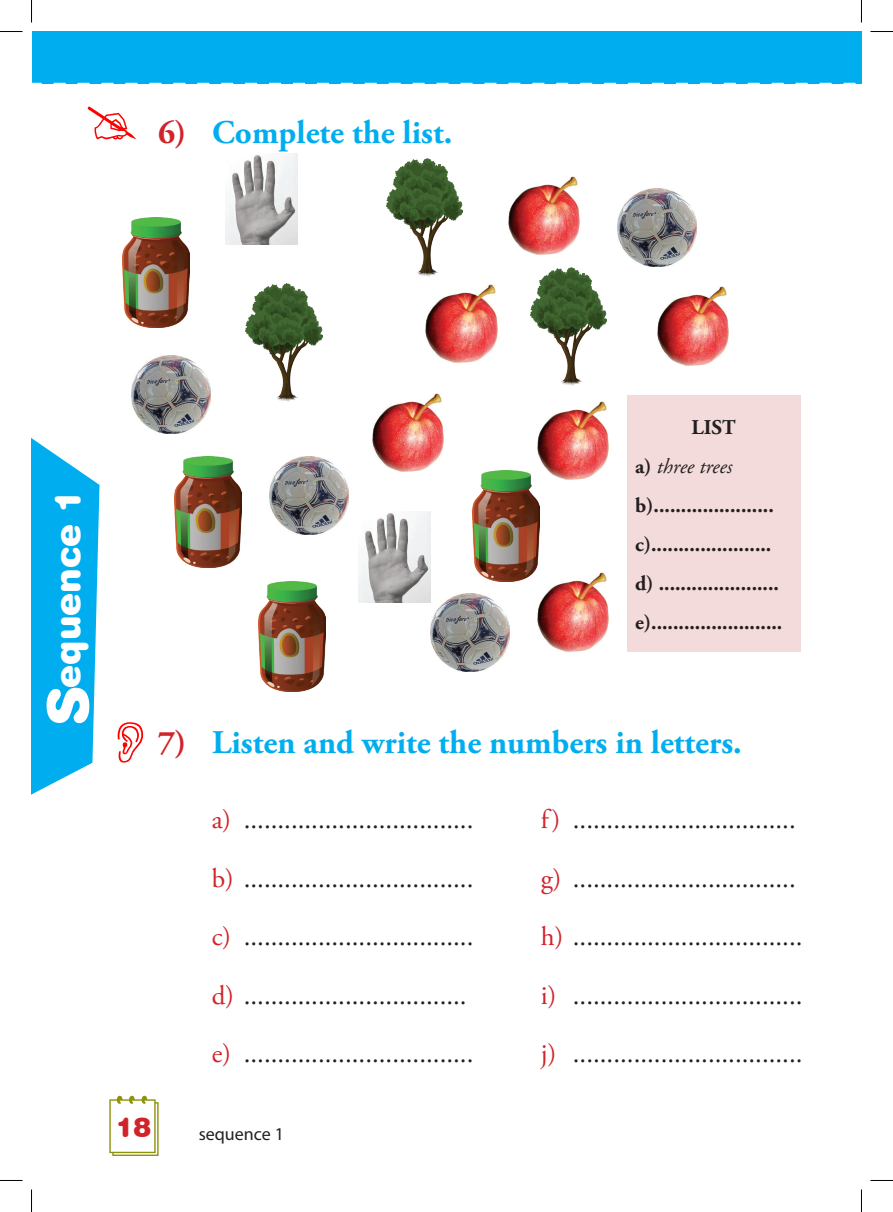
<style>
.page{position:relative;width:893px;height:1212px;background:#fff}
.page>*{position:absolute;margin:0;border:0;box-sizing:border-box;transform-origin:0 0}
.t1{font:36px "Swiss 721 BT Black Rounded";color:#fff}
.t2{font:700 33px "Adobe Garamond Pro";color:#00aeef}
.t3{font:27px "Adobe Garamond Pro";color:#231f20}
.t4{font:27px "Swiss 721 BT Black Rounded";color:#d1232a}
.t5{font:700 21px "Adobe Garamond Pro";color:#231f20}
.t6{font:italic 21px "Adobe Garamond Pro";color:#231f20}
.t7{font:18px "Myriad Pro";color:#231f20}
.s1{color:#d1232a}
.s2{font-weight:700;font-style:normal}
</style>
<div class="page">
<div style="left:32px;top:32px;width:829px;height:51px;background:#00aeef"></div>
<div style="left:626px;top:395px;width:174px;height:256px;background:#f4dbdb"></div>
<img style="left:386px;top:158px;width:76px;height:118px">
<img style="left:530px;top:267px;width:76px;height:118px">
<img style="left:246px;top:283px;width:76px;height:118px">
<img style="left:270px;top:456px;width:78px;height:78px">
<img style="left:131px;top:356px;width:79px;height:78px">
<img style="left:430px;top:593px;width:79px;height:78px">
<img style="left:617px;top:188px;width:79px;height:78px">
<img style="left:358px;top:511px;width:72px;height:91px">
<img style="left:225px;top:154px;width:72px;height:90px">
<img style="left:508px;top:176px;width:71px;height:79px">
<img style="left:657px;top:287px;width:71px;height:79px">
<img style="left:537px;top:573px;width:71px;height:79px">
<img style="left:537px;top:401px;width:71px;height:79px">
<img style="left:372px;top:393px;width:71px;height:79px">
<img style="left:425px;top:284px;width:72px;height:79px">
<img style="left:258px;top:581px;width:67px;height:110px">
<img style="left:472px;top:470px;width:67px;height:111px">
<img style="left:175px;top:456px;width:66px;height:111px">
<img style="left:122px;top:217px;width:67px;height:111px">
<svg style="left:0;top:31px;width:22px;height:1px"></svg>
<svg style="left:870px;top:31px;width:22px;height:1px"></svg>
<svg style="left:31px;top:0;width:1px;height:22px"></svg>
<svg style="left:31px;top:1189px;width:1px;height:22px"></svg>
<svg style="left:32px;top:423px;width:126px;height:371px"></svg>
<svg style="left:41px;top:83px;width:820px;height:1px"></svg>
<p class="t2" style="left:158px;top:113px;width:295px"><span class="s1">6)</span> Complete the list.</p>
<h1 class="t1" style="left:46px;top:687px;width:200px;rotate:-90deg">equence 1</h1>
<p class="t5" style="left:691px;top:415px;width:46px">LIST</p>
<p class="t6" style="left:635px;top:453px;width:98px"><span class="s2">a)</span> three trees</p>
<p class="t5" style="left:635px;top:493px;width:140px">b)......................</p>
<p class="t5" style="left:635px;top:532px;width:137px">c)......................</p>
<p class="t5" style="left:635px;top:571px;width:145px">d) ......................</p>
<p class="t5" style="left:635px;top:610px;width:149px">e)........................</p>
<p class="t2" style="left:158px;top:722px;width:585px"><span class="s1">7)</span> Listen and write the numbers in letters.</p>
<p class="t4" style="left:116px;top:1110px;width:37px">18</p>
<p class="t3" style="left:212px;top:803px;width:263px"><span class="s1">a)</span> ..................................</p>
<p class="t3" style="left:212px;top:861px;width:263px"><span class="s1">b)</span> ..................................</p>
<p class="t3" style="left:212px;top:920px;width:263px"><span class="s1">c)</span> ..................................</p>
<p class="t3" style="left:212px;top:978px;width:256px"><span class="s1">d)</span> .................................</p>
<p class="t3" style="left:212px;top:1037px;width:263px"><span class="s1">e)</span> ..................................</p>
<p class="t7" style="left:198px;top:1122px;width:87px">sequence 1</p>
<p class="t3" style="left:540px;top:803px;width:256px"><span class="s1">f)</span> .................................</p>
<p class="t3" style="left:540px;top:861px;width:256px"><span class="s1">g)</span> .................................</p>
<p class="t3" style="left:540px;top:920px;width:263px"><span class="s1">h)</span> ..................................</p>
<p class="t3" style="left:540px;top:978px;width:263px"><span class="s1">i)</span> ..................................</p>
<p class="t3" style="left:540px;top:1037px;width:263px"><span class="s1">j)</span> ..................................</p>
</div>
